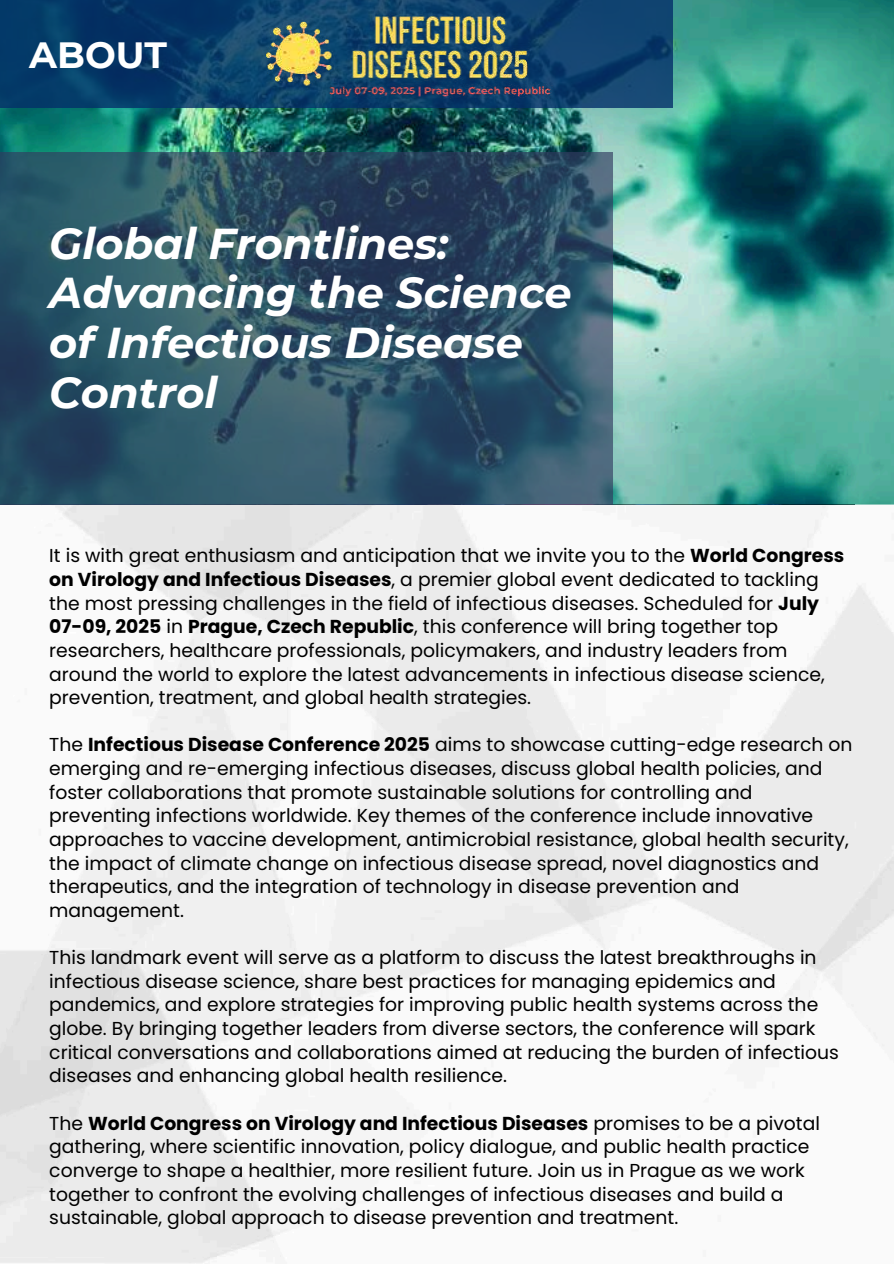
<style>
.page{position:relative;width:894px;height:1264px;background:#fff}
.page>*{position:absolute;margin:0;border:0;box-sizing:border-box;transform-origin:0 0}
.t1{font:italic 700 43.05px/49.5px "Montserrat";color:#fff}
.t2{font:700 36.45px "Montserrat";color:#fff}
.t3{font:18.75px/23.7px "Poppins";color:#000}
.s1{font-weight:700}
</style>
<div class="page">
<img style="left:0;top:504px;width:893px;height:759px">
<img style="left:0;top:0;width:893px;height:504px">
<svg style="left:0;top:0;width:672px;height:107px"></svg>
<svg style="left:0;top:152px;width:612px;height:352px"></svg>
<img style="left:266px;top:12px;width:286px;height:88px">
<h2 class="t2" style="left:29px;top:33px;width:139px">ABOUT</h2>
<h1 class="t1" style="left:49px;top:219px;width:524px">Global Frontlines:<br>Advancing the Science of Infectious Disease<br>Control</h1>
<p class="t3" style="left:49px;top:544px;width:796px">It is with great enthusiasm and anticipation that we invite you to the <span class="s1">World Congress on Virology and Infectious Diseases</span>, a premier global event dedicated to tackling the most pressing challenges in the field of infectious diseases. Scheduled for <span class="s1">July 07-09, 2025</span> in <span class="s1">Prague, Czech Republic</span>, this conference will bring together top researchers, healthcare professionals, policymakers, and industry leaders from around the world to explore the latest advancements in infectious disease science, prevention, treatment, and global health strategies.</p>
<p class="t3" style="left:49px;top:733px;width:804px">The <span class="s1">Infectious Disease Conference 2025</span> aims to showcase cutting-edge research on emerging and re-emerging infectious diseases, discuss global health policies, and foster collaborations that promote sustainable solutions for controlling and preventing infections worldwide. Key themes of the conference include innovative approaches to vaccine development, antimicrobial resistance, global health security, the impact of climate change on infectious disease spread, novel diagnostics and therapeutics, and the integration of technology in disease prevention and management.</p>
<p class="t3" style="left:49px;top:945px;width:791px">This landmark event will serve as a platform to discuss the latest breakthroughs in infectious disease science, share best practices for managing epidemics and pandemics, and explore strategies for improving public health systems across the globe. By bringing together leaders from diverse sectors, the conference will spark critical conversations and collaborations aimed at reducing the burden of infectious diseases and enhancing global health resilience.</p>
<p class="t3" style="left:49px;top:1111px;width:772px">The <span class="s1">World Congress on Virology and Infectious Diseases</span> promises to be a pivotal gathering, where scientific innovation, policy dialogue, and public health practice converge to shape a healthier, more resilient future. Join us in Prague as we work together to confront the evolving challenges of infectious diseases and build a sustainable, global approach to disease prevention and treatment.</p>
</div>
